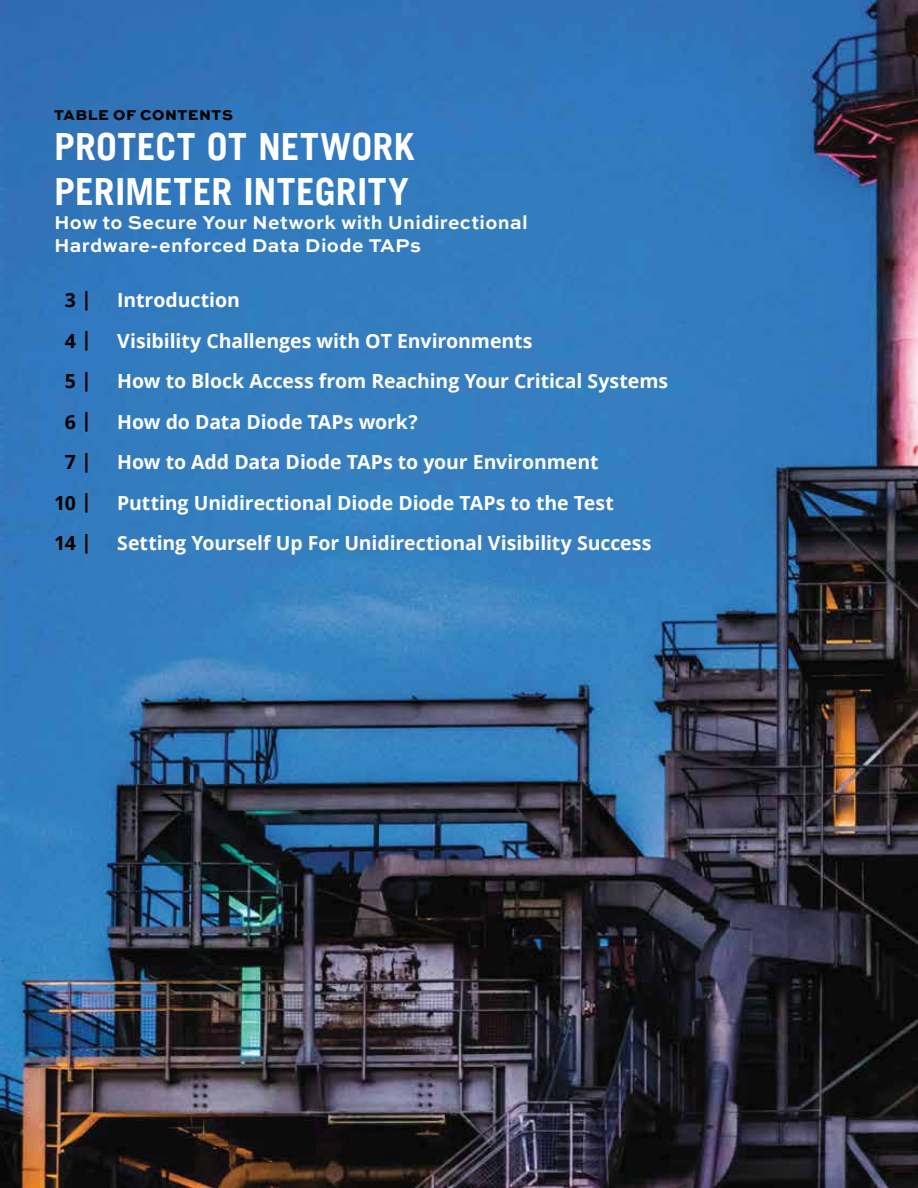
<style>
.page{position:relative;width:918px;height:1188px;background:#fff}
.page>*{position:absolute;margin:0;border:0;box-sizing:border-box;transform-origin:0 0}
.t1{font:700 37.5px/45px "Trade Gothic LT";letter-spacing:.01em;color:#fff}
.t2{font:700 19.5px/40.5px "Open Sans";letter-spacing:-.005em;color:#fff}
.t3{font:700 19.5px/23.4px "Sweet Sans Pro";letter-spacing:.015em;color:#fff}
.t4{font:700 19.5px/40.7px "Open Sans";color:#010101;text-align:center}
.t5{font:800 15px "Sweet Sans Pro";letter-spacing:.035em;color:#010101}
</style>
<div class="page">
<img style="left:0;top:0;width:918px;height:1188px">
<p class="t5" style="left:54px;top:103px;width:180px">TABLE OF CONTENTS</p>
<h1 class="t1" style="left:54px;top:124px;width:362px">PROTECT OT NETWORK<br>PERIMETER INTEGRITY</h1>
<p class="t3" style="left:54px;top:209px;width:475px">How to Secure Your Network with Unidirectional<br>Hardware-enforced Data Diode TAPs</p>
<p class="t2" style="left:117px;top:279px;width:553px">Introduction<br>Visibility Challenges with OT Environments<br>How to Block Access from Reaching Your Critical Systems How do Data Diode TAPs work?<br>How to Add Data Diode TAPs to your Environment Putting Unidirectional Diode Diode TAPs to the Test Setting Yourself Up For Unidirectional Visibility Success</p>
<p class="t4" style="left:54px;top:278px;width:39px">3 |<br>4 |<br>5 |<br>6 |<br>7 |<br>10 |<br>14 |</p>
</div>
